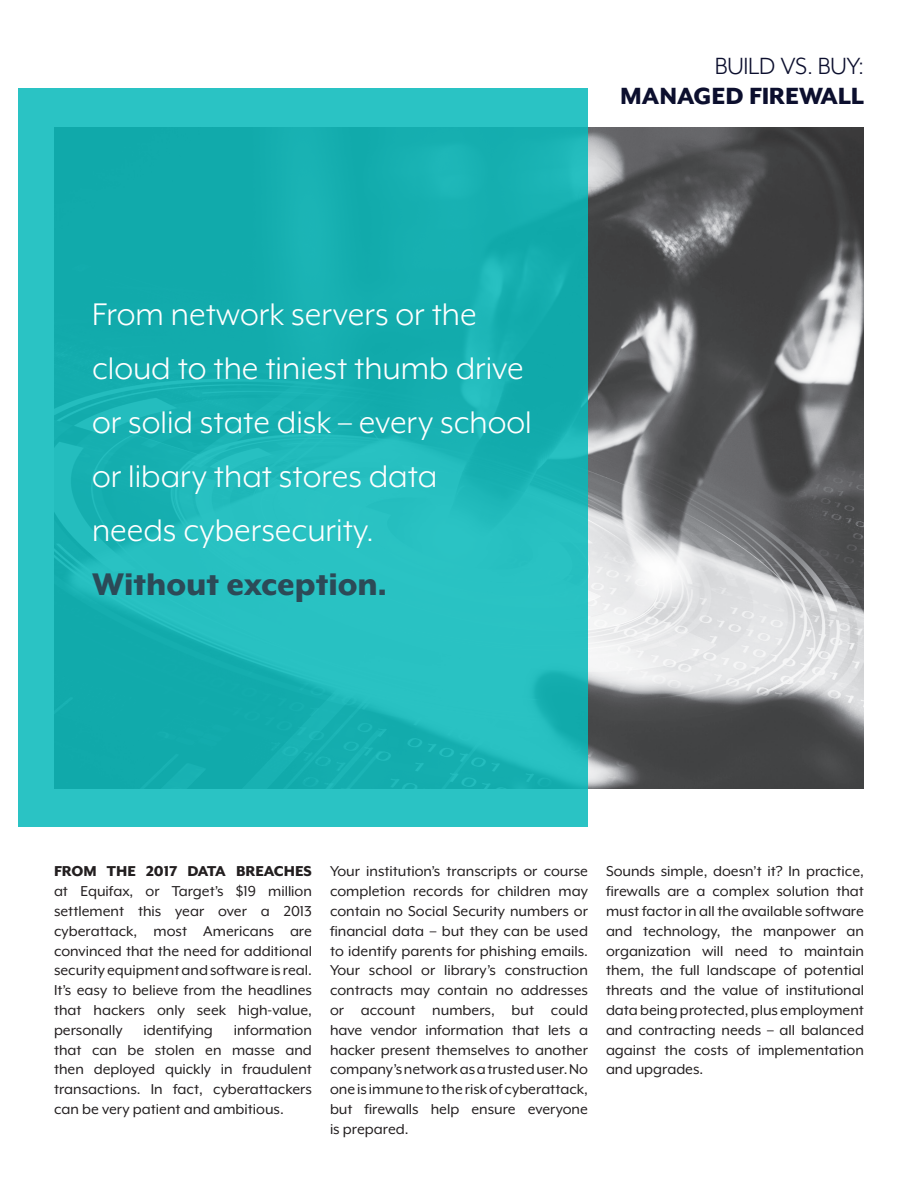
<style>
.page{position:relative;width:918px;height:1188px;background:#fff}
.page>*{position:absolute;margin:0;border:0;box-sizing:border-box;transform-origin:0 0}
.Paragraph_Style_1{font:36px/54px "Mr Eaves XL Mod OT";color:#fff}
.Paragraph_Style_1-2{font:800 27px/30px "Mr Eaves XL Mod OT";color:#0c0f2e;text-align:right}
.Paragraph_Style_1-3{font:16.5px/19.8px "Mr Eaves XL Mod OT";color:#231f20;text-align:justify}
.s1{font-weight:800;color:#2c4a57}
.s2{font-weight:400}
.s3{font-weight:800}
</style>
<div class="page">
<img style="left:588px;top:127px;width:276px;height:662px">
<svg style="left:18px;top:89px;width:570px;height:738px;background:#1db6b7"></svg>
<p class="Paragraph_Style_1" style="left:92px;top:287px;width:441px">From network servers or the cloud to the tiniest thumb drive or solid state disk – every school or libary that stores data<br>needs cybersecurity.<br><span class="s1">Without exception.</span></p>
<p class="Paragraph_Style_1-2" style="left:620px;top:51px;width:245px"><span class="s2">BUILD VS. BUY:<br></span>MANAGED FIREWALL</p>
<p class="Paragraph_Style_1-3" style="left:54px;top:862px;width:260px"><span class="s3">FROM THE 2017 DATA BREACHES </span>at Equifax, or Target’s $19 million settlement this year over a 2013 cyberattack, most Americans are convinced that the need for additional security equipment and software is real.<br>It’s easy to believe from the headlines that hackers only seek high-value, personally</p>
<p class="Paragraph_Style_1-3" style="left:54px;top:1020px;width:260px;text-indent:180px">information that can be stolen en masse and then deployed quickly in fraudulent transactions. In fact, cyberattackers can be very patient and ambitious.</p>
<p class="Paragraph_Style_1-3" style="left:143px;top:1020px;width:71px">identifying</p>
<p class="Paragraph_Style_1-3" style="left:330px;top:862px;width:260px">Your institution’s transcripts or course completion records for children may contain no Social Security numbers or financial data – but they can be used to identify parents for phishing emails.<br>Your school or library’s construction contracts may contain no addresses or account numbers, but could have vendor information that lets a hacker present themselves to another company’s network as a trusted user. No one is immune to the risk of cyberattack, but firewalls help ensure everyone is prepared.</p>
<p class="Paragraph_Style_1-3" style="left:606px;top:862px;width:260px">Sounds simple, doesn’t it? In practice, firewalls are a complex solution that must factor in all the available software and technology, the manpower an organization will need to maintain them, the full landscape of potential threats and the value of institutional data being protected, plus employment and contracting needs – all balanced against the costs of implementation and upgrades.</p>
</div>
